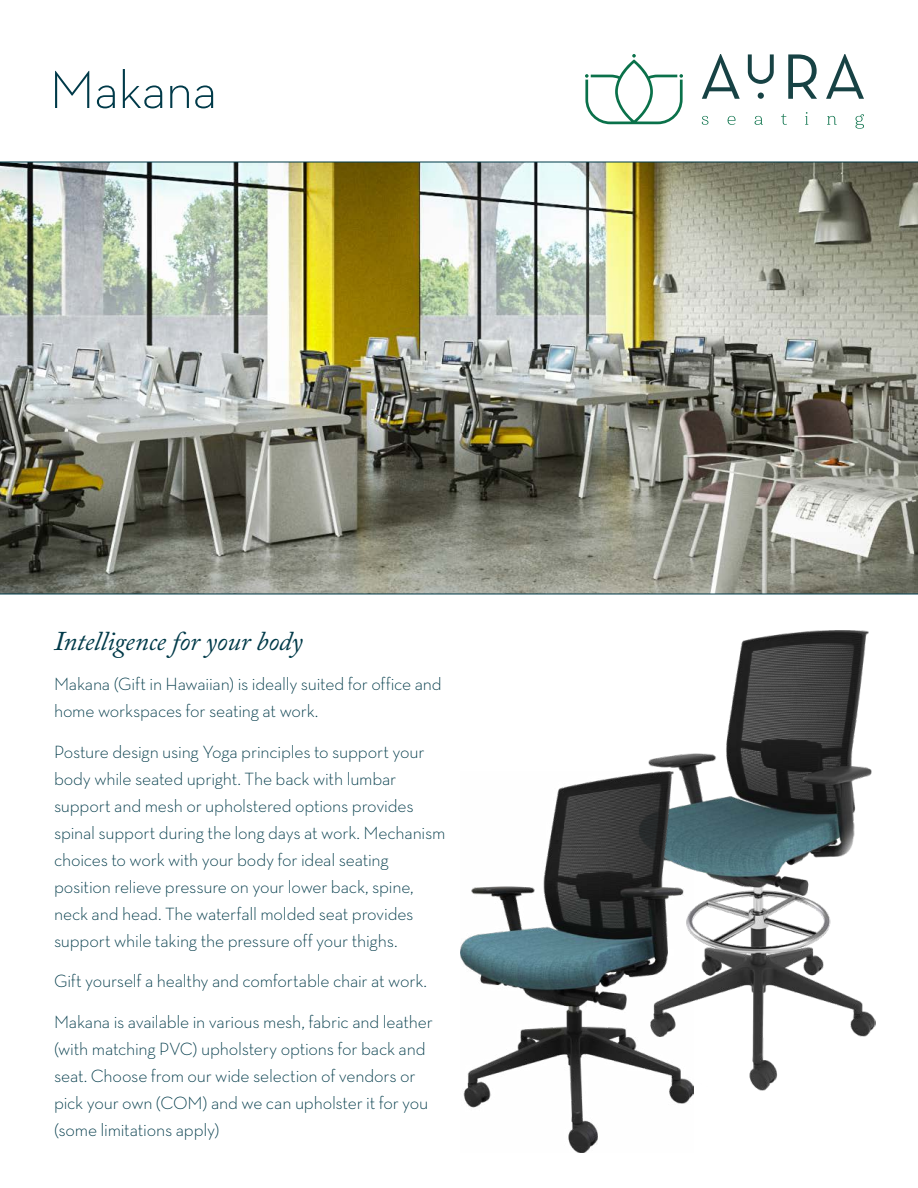
<style>
.page{position:relative;width:918px;height:1188px;background:#fff}
.page>*{position:absolute;margin:0;border:0;box-sizing:border-box;transform-origin:0 0}
.t1{font:300 54px "Neutra Text TF";letter-spacing:-.015em;color:#003a49}
.t2{font:italic 27px "Adobe Caslon Pro";letter-spacing:-.01em;color:#003a49}
.t3{font:300 18px/27px "Neutra Text TF";letter-spacing:-.01em;color:#003a49}
</style>
<div class="page">
<img style="left:0;top:162px;width:918px;height:432px">
<svg style="left:585px;top:54px;width:98px;height:70px"></svg>
<svg style="left:702px;top:116px;width:6px;height:9px"></svg>
<svg style="left:728px;top:116px;width:8px;height:9px"></svg>
<svg style="left:755px;top:116px;width:8px;height:9px"></svg>
<svg style="left:781px;top:114px;width:6px;height:11px"></svg>
<svg style="left:805px;top:112px;width:3px;height:13px"></svg>
<svg style="left:827px;top:116px;width:10px;height:9px"></svg>
<svg style="left:855px;top:114px;width:9px;height:15px"></svg>
<svg style="left:702px;top:54px;width:38px;height:45px"></svg>
<svg style="left:788px;top:54px;width:29px;height:45px"></svg>
<svg style="left:826px;top:54px;width:38px;height:45px"></svg>
<svg style="left:758px;top:93px;width:6px;height:6px"></svg>
<svg style="left:748px;top:54px;width:26px;height:30px"></svg>
<img style="left:648px;top:630px;width:227px;height:460px">
<img style="left:460px;top:771px;width:233px;height:382px">
<p class="t1" style="left:50px;top:57px;width:169px">Makana</p>
<p class="t2" style="left:54px;top:625px;width:250px">Intelligence for your body</p>
<p class="t3" style="left:54px;top:670px;width:389px">Makana (Gift in Hawaiian) is ideally suited for office and home workspaces for seating at work.</p>
<p class="t3" style="left:54px;top:738px;width:393px">Posture design using Yoga principles to support your body while seated upright. The back with lumbar support and mesh or upholstered options provides spinal support during the long days at work. Mechanism choices to work with your body for ideal seating position relieve pressure on your lower back, spine, neck and head. The waterfall molded seat provides support while taking the pressure off your thighs.</p>
<p class="t3" style="left:54px;top:967px;width:375px">Gift yourself a healthy and comfortable chair at work.</p>
<p class="t3" style="left:54px;top:1008px;width:380px">Makana is available in various mesh, fabric and leather (with matching PVC) upholstery options for back and seat. Choose from our wide selection of vendors or pick your own (COM) and we can upholster it for you (some limitations apply)</p>
</div>
